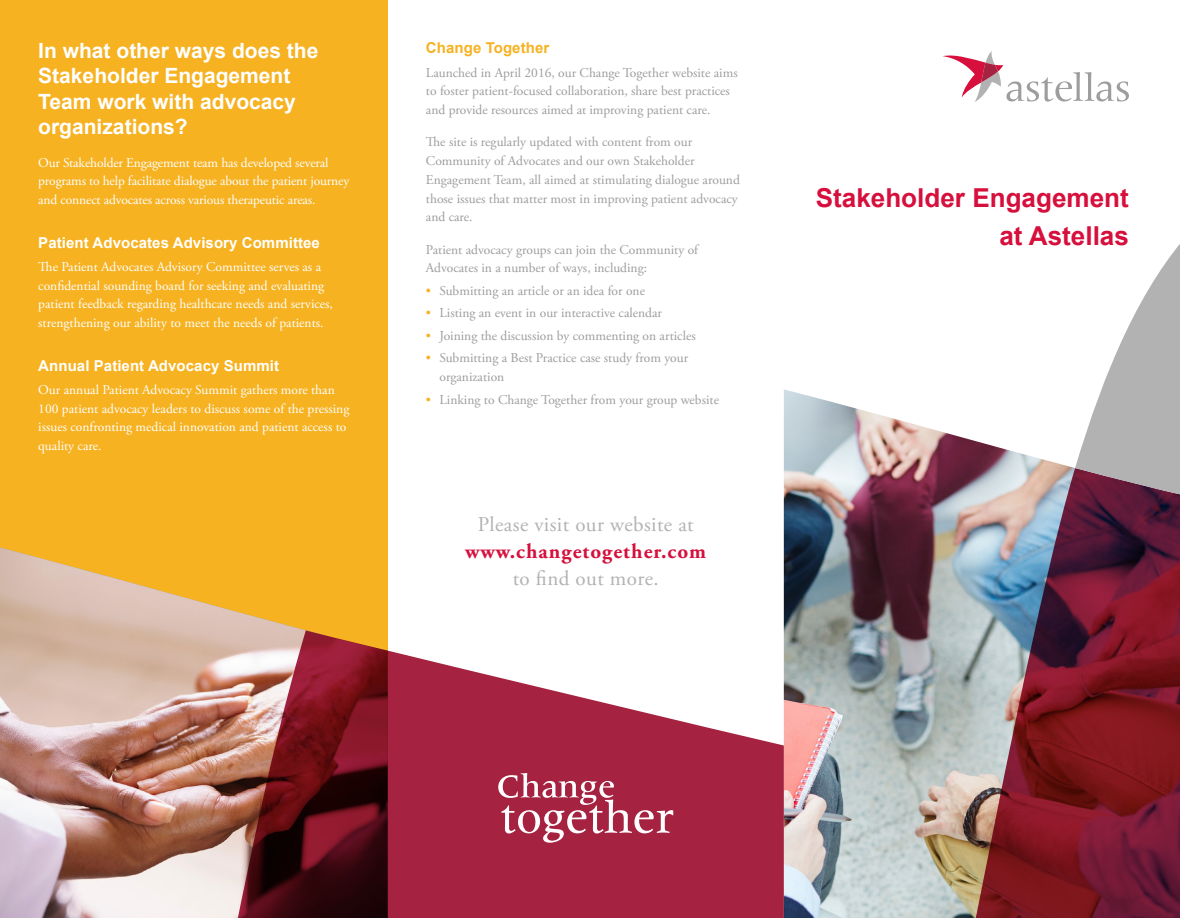
<style>
.page{position:relative;width:1180px;height:918px;background:#fff}
.page>*{position:absolute;margin:0;border:0;box-sizing:border-box;transform-origin:0 0}
.t1{font:700 26.1px/37.5px "Arial";color:#d60f3c;text-align:right}
.t2{font:700 21px/25.5px "Arial";color:#fff}
.t3{font:21px "Adobe Garamond Pro";letter-spacing:.02em;color:#b3b2b2}
.t4{font:700 21px "Adobe Garamond Pro";letter-spacing:.05em;color:#d60f3c}
.t5{font:700 15px "Arial";letter-spacing:.005em;color:#fff}
.t6{font:700 15px "Arial";letter-spacing:.005em;color:#f6b221}
.t7{font:13.5px/18.8px "Adobe Garamond Pro";color:#9d9d9c}
.t8{font:13.5px/18.8px "Adobe Garamond Pro";color:#fff}
.s1{color:#f6b221}
</style>
<div class="page">
<div style="left:0;top:0;width:387px;height:918px;background:#f6b221"></div>
<img style="left:783px;top:389px;width:291px;height:529px">
<img style="left:967px;top:468px;width:212px;height:450px">
<svg style="left:1075px;top:245px;width:104px;height:252px"></svg>
<img style="left:0;top:548px;width:304px;height:370px">
<svg style="left:206px;top:630px;width:577px;height:288px;fill:#a62241"></svg>
<svg style="left:943px;top:51px;width:185px;height:51px"></svg>
<svg style="left:498px;top:773px;width:175px;height:70px;background:#b74c65"></svg>
<h2 class="t2" style="left:38px;top:38px;width:282px">In what other ways does the<br>Stakeholder Engagement<br>Team work with advocacy organizations?</h2>
<p class="t8" style="left:38px;top:153px;width:312px">Our Stakeholder Engagement team has developed several programs to help facilitate dialogue about the patient journey and connect advocates across various therapeutic areas.</p>
<p class="t5" style="left:38px;top:232px;width:283px">Patient Advocates Advisory Committee</p>
<p class="t8" style="left:38px;top:258px;width:296px">The Patient Advocates Advisory Committee serves as a confidential sounding board for seeking and evaluating patient feedback regarding healthcare needs and services, strengthening our ability to meet the needs of patients.</p>
<p class="t5" style="left:38px;top:355px;width:242px">Annual Patient Advocacy Summit</p>
<p class="t8" style="left:38px;top:381px;width:312px">Our annual Patient Advocacy Summit gathers more than 100 patient advocacy leaders to discuss some of the pressing issues confronting medical innovation and patient access to quality care.</p>
<p class="t6" style="left:426px;top:38px;width:125px">Change Together</p>
<p class="t7" style="left:426px;top:64px;width:313px">Launched in April 2016, our Change Together website aims to foster patient-focused collaboration, share best practices and provide resources aimed at improving patient care.</p>
<p class="t7" style="left:426px;top:133px;width:315px">The site is regularly updated with content from our Community of Advocates and our own Stakeholder Engagement Team, all aimed at stimulating dialogue around those issues that matter most in improving patient advocacy and care.</p>
<p class="t7" style="left:426px;top:241px;width:274px">Patient advocacy groups can join the Community of<br>Advocates in a number of ways, including:</p>
<p class="t7" style="left:426px;top:282px;width:220px"><span class="s1">•</span> Submitting an article or an idea for one</p>
<p class="t7" style="left:426px;top:304px;width:238px"><span class="s1">•</span> Listing an event in our interactive calendar</p>
<p class="t7" style="left:426px;top:327px;width:271px"><span class="s1">•</span> Joining the discussion by commenting on articles</p>
<p class="t7" style="left:439px;top:349px;width:250px;text-indent:-14px"><span class="s1">•</span> Submitting a Best Practice case study from your organization</p>
<p class="t7" style="left:426px;top:391px;width:295px"><span class="s1">•</span> Linking to Change Together from your group website</p>
<h2 class="t3" style="left:478px;top:512px;width:217px">Please visit our website at</h2>
<h2 class="t4" style="left:465px;top:539px;width:242px">www.changetogether.com</h2>
<h2 class="t3" style="left:513px;top:566px;width:147px">to find out more.</h2>
<h1 class="t1" style="left:815px;top:180px;width:315px">Stakeholder Engagement at Astellas</h1>
</div>
